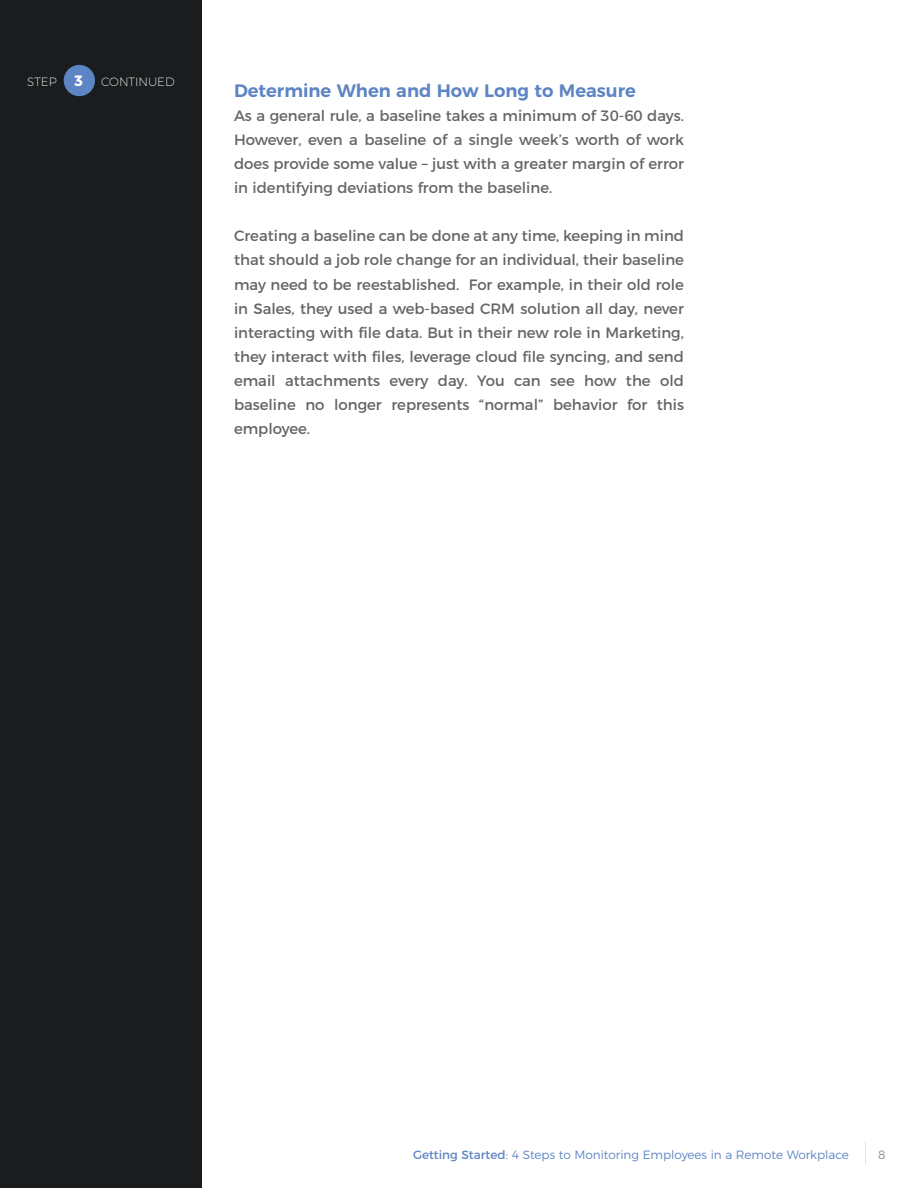
<style>
.page{position:relative;width:918px;height:1188px;background:#fff}
.page>*{position:absolute;margin:0;border:0;box-sizing:border-box;transform-origin:0 0}
.t1{font:600 18px "Montserrat";color:#5d84c3}
.t2{font:15px/24.2px "Montserrat";color:#646567;text-align:justify}
.t3{font:300 12px "Montserrat";color:#5d84c3}
.t4{font:200 12px "Montserrat";color:#fff}
.t5{font:300 12px "Montserrat";color:#7f8890}
.s1{font-weight:700;font-size:15px}
.s2{font-weight:400}
</style>
<div class="page">
<div style="left:0;top:0;width:201px;height:1188px;background:#1a1c1e"></div>
<div style="left:64px;top:65px;width:31px;height:31px;background:#5d84c3;border-radius:50%"></div>
<p class="t4" style="left:27px;top:72px;width:149px">STEP <span class="s1">3</span> CONTINUED</p>
<p class="t1" style="left:234px;top:75px;width:403px">Determine When and How Long to Measure</p>
<p class="t2" style="left:234px;top:102px;width:452px">As a general rule, a baseline takes a minimum of 30-60 days.<br>However, even a baseline of a single week’s worth of work does provide some value – just with a greater margin of error in identifying deviations from the baseline.</p>
<p class="t2" style="left:234px;top:223px;width:452px">Creating a baseline can be done at any time, keeping in mind that should a job role change for an individual, their baseline may need to be reestablished. For example, in their old role in Sales, they used a web-based CRM solution all day, never interacting with file data. But in their new role in Marketing, they interact with files, leverage cloud file syncing, and send email attachments every day. You can see how the old baseline no longer represents “normal” behavior for this employee.</p>
<p class="t3" style="left:413px;top:1145px;width:437px"><span class="s2">Getting Started</span>: 4 Steps to Monitoring Employees in a Remote Workplace</p>
<p class="t5" style="left:878px;top:1145px;width:9px">8</p>
</div>
